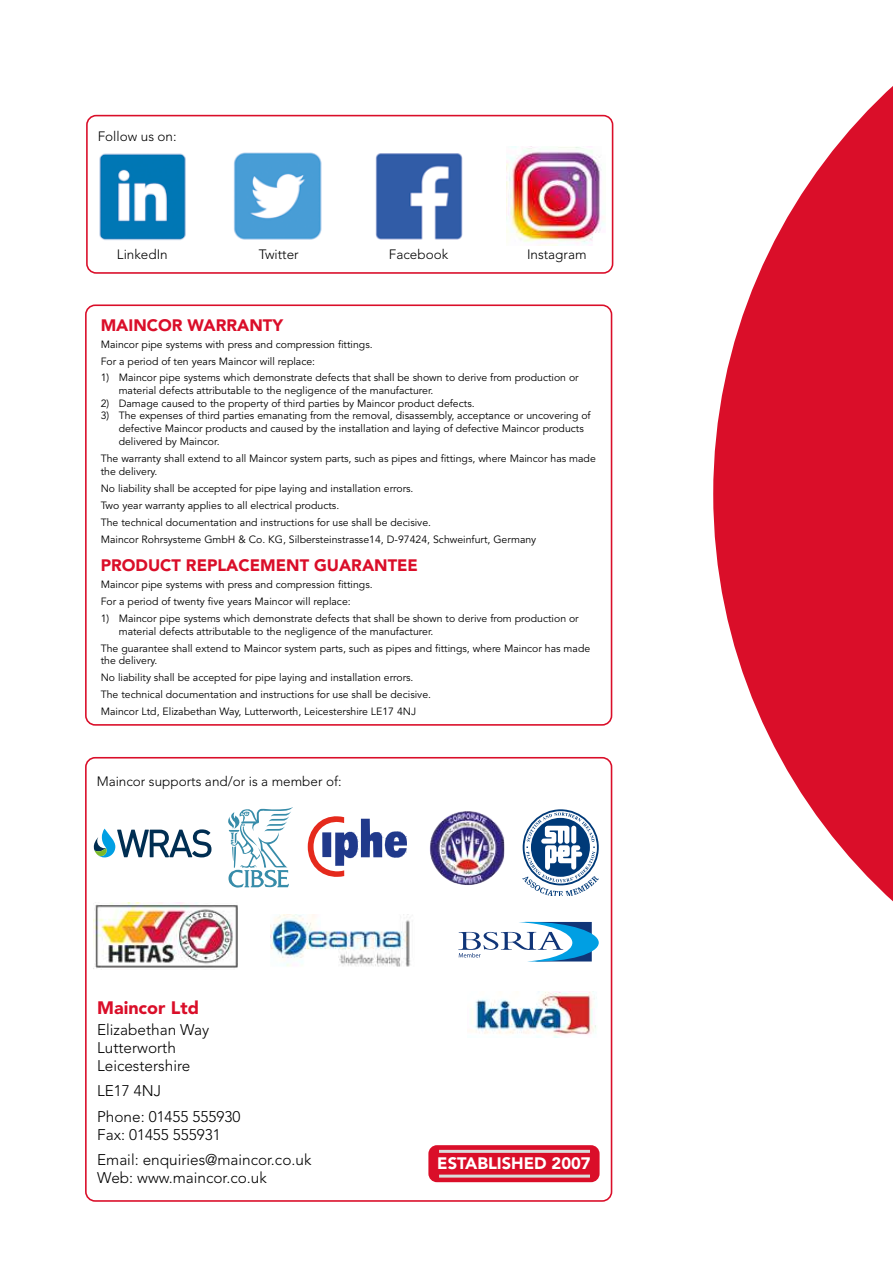
<style>
.page{position:relative;width:893px;height:1263px;background:#fff}
.page>*{position:absolute;margin:0;border:0;box-sizing:border-box;transform-origin:0 0}
.t1{font:900 17.85px "Avenir LT Std";color:#da0e29}
.t2{font:900 16.5px "Avenir LT Std";color:#da0e29}
.t3{font:900 16.5px "Avenir LT Std";color:#fff}
.t4{font:300 15.3px/17.9px "Avenir LT Std";color:#000}
.t5{font:300 13.5px "Avenir LT Std";color:#000}
.t6{font:10.5px/17px "Avenir LT Std";color:#000}
</style>
<div class="page">
<div style="left:85px;top:757px;width:527px;height:445px;border:2px solid #da0e29;border-radius:9px"></div>
<div style="left:86px;top:115px;width:527px;height:159px;border:2px solid #da0e29;border-radius:9px"></div>
<div style="left:85px;top:304px;width:527px;height:422px;border:2px solid #da0e29;border-radius:9px"></div>
<div style="left:428px;top:1145px;width:172px;height:37px;background:#da0e29;border-radius:9px"></div>
<hr style="left:439px;top:1150px;width:151px;height:3px;background:#dadada">
<hr style="left:439px;top:1174px;width:151px;height:3px;background:#dadada">
<img style="left:99px;top:153px;width:87px;height:88px">
<img style="left:233px;top:152px;width:89px;height:88px">
<img style="left:375px;top:153px;width:88px;height:87px">
<img style="left:507px;top:147px;width:98px;height:98px">
<svg style="left:94px;top:829px;width:117px;height:28px"></svg>
<svg style="left:228px;top:807px;width:65px;height:80px"></svg>
<img style="left:430px;top:811px;width:74px;height:74px">
<svg style="left:308px;top:816px;width:99px;height:61px"></svg>
<svg style="left:458px;top:922px;width:141px;height:40px"></svg>
<img style="left:270px;top:914px;width:141px;height:53px">
<img style="left:94px;top:902px;width:144px;height:67px">
<svg style="left:522px;top:809px;width:77px;height:86px"></svg>
<img style="left:469px;top:991px;width:128px;height:47px">
<svg style="left:713px;top:86px;width:180px;height:816px;fill:#da0e29"></svg>
<p class="t5" style="left:98px;top:128px;width:80px">Follow us on:</p>
<p class="t5" style="left:117px;top:246px;width:52px">LinkedIn</p>
<p class="t5" style="left:259px;top:246px;width:41px">Twitter</p>
<p class="t5" style="left:389px;top:246px;width:61px">Facebook</p>
<p class="t5" style="left:527px;top:246px;width:61px">Instagram</p>
<h2 class="t2" style="left:101px;top:316px;width:184px">MAINCOR WARRANTY</h2>
<p class="t6" style="left:101px;top:336px;width:274px">Maincor pipe systems with press and compression fittings.<br>For a period of ten years Maincor will replace:</p>
<p class="t6" style="left:119px;top:371px;width:462px;line-height:12.8px;text-indent:-18px">1) Maincor pipe systems which demonstrate defects that shall be shown to derive from production or material defects attributable to the negligence of the manufacturer.</p>
<p class="t6" style="left:101px;top:395px;width:375px">2) Damage caused to the property of third parties by Maincor product defects.</p>
<p class="t6" style="left:119px;top:410px;width:473px;line-height:12.8px;text-indent:-18px">3) The expenses of third parties emanating from the removal, disassembly, acceptance or uncovering of defective Maincor products and caused by the installation and laying of defective Maincor products delivered by Maincor.</p>
<p class="t6" style="left:101px;top:452px;width:497px;line-height:12.8px">The warranty shall extend to all Maincor system parts, such as pipes and fittings, where Maincor has made the delivery.</p>
<p class="t6" style="left:101px;top:480px;width:437px">No liability shall be accepted for pipe laying and installation errors.<br>Two year warranty applies to all electrical products.<br>The technical documentation and instructions for use shall be decisive.<br>Maincor Rohrsysteme GmbH &amp; Co. KG, Silbersteinstrasse14, D-97424, Schweinfurt, Germany</p>
<h2 class="t2" style="left:101px;top:556px;width:319px">PRODUCT REPLACEMENT GUARANTEE</h2>
<p class="t6" style="left:101px;top:576px;width:274px">Maincor pipe systems with press and compression fittings.<br>For a period of twenty five years Maincor will replace:</p>
<p class="t6" style="left:119px;top:612px;width:462px;line-height:12.8px;text-indent:-18px">1) Maincor pipe systems which demonstrate defects that shall be shown to derive from production or material defects attributable to the negligence of the manufacturer.</p>
<p class="t6" style="left:101px;top:642px;width:491px;line-height:12.8px">The guarantee shall extend to Maincor system parts, such as pipes and fittings, where Maincor has made the delivery.</p>
<p class="t6" style="left:101px;top:669px;width:332px">No liability shall be accepted for pipe laying and installation errors.<br>The technical documentation and instructions for use shall be decisive.<br>Maincor Ltd, Elizabethan Way, Lutterworth, Leicestershire LE17 4NJ</p>
<p class="t5" style="left:97px;top:774px;width:246px">Maincor supports and/or is a member of:</p>
<h1 class="t1" style="left:97px;top:997px;width:103px">Maincor Ltd</h1>
<h3 class="t4" style="left:97px;top:1021px;width:114px">Elizabethan Way<br>Lutterworth<br>Leicestershire</h3>
<h3 class="t4" style="left:97px;top:1079px;width:145px;line-height:25.2px">LE17 4NJ<br>Phone: 01455 555930</h3>
<h3 class="t4" style="left:97px;top:1122px;width:216px;line-height:25.2px">Fax: 01455 555931<br>Email: enquiries@maincor.co.uk</h3>
<h3 class="t4" style="left:97px;top:1168px;width:171px">Web: www.maincor.co.uk</h3>
<h2 class="t3" style="left:437px;top:1153px;width:155px">ESTABLISHED 2007</h2>
</div>
